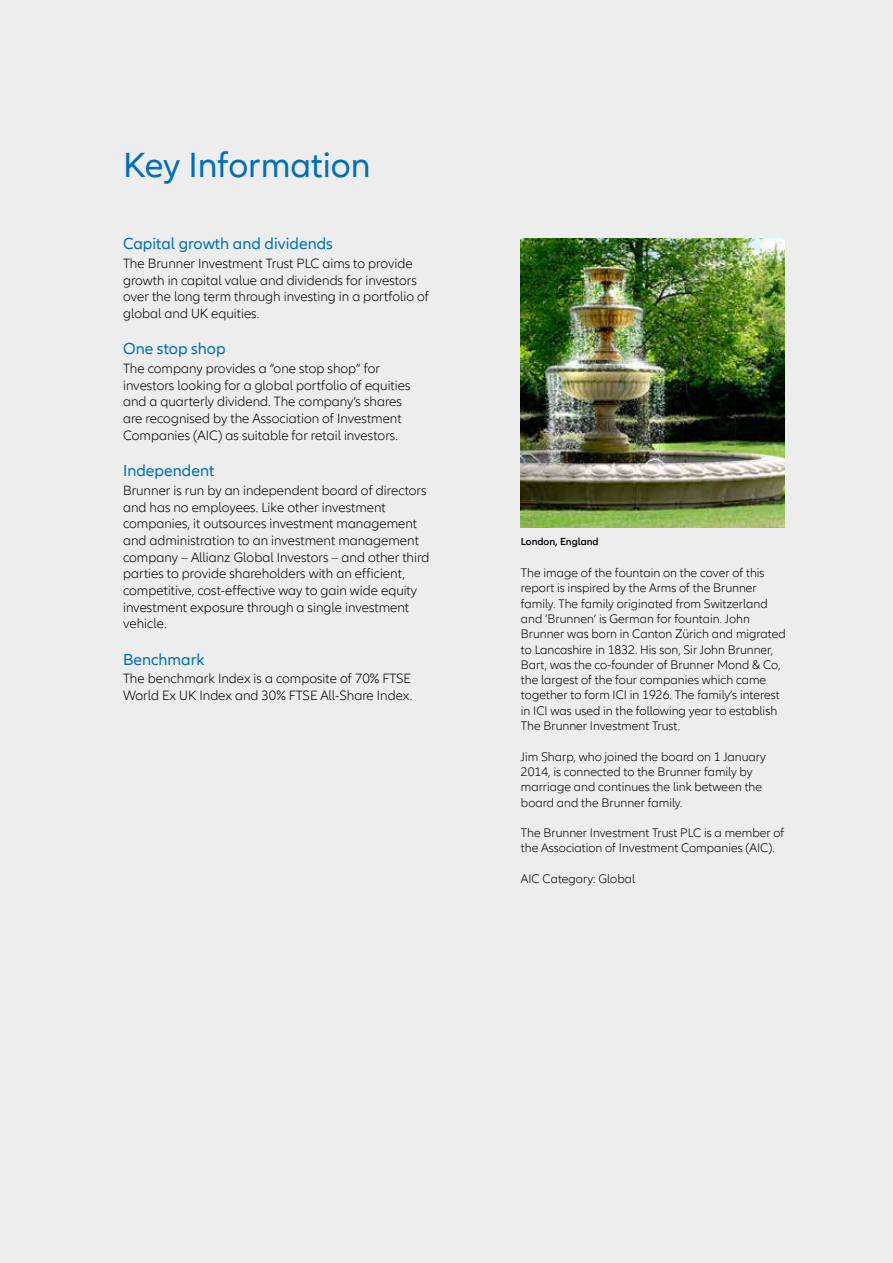
<style>
.page{position:relative;width:893px;height:1263px;background:#ededed}
.page>*{position:absolute;margin:0;border:0;box-sizing:border-box;transform-origin:0 0}
.t1{font:36px "Allianz Neo";color:#006fb7}
.t2{font:16.5px "Allianz Neo";color:#006fb7}
.t3{font:300 13.8px/16.6px "Allianz Neo";color:#000}
.t4{font:300 12.75px/15.3px "Allianz Neo";color:#000}
.t5{font:600 10.5px "Allianz Neo";color:#000}
</style>
<div class="page">
<img style="left:521px;top:238px;width:263px;height:289px">
<h1 class="t1" style="left:123px;top:145px;width:249px">Key Information</h1>
<p class="t2" style="left:123px;top:234px;width:211px">Capital growth and dividends</p>
<p class="t3" style="left:123px;top:255px;width:308px">The Brunner Investment Trust PLC aims to provide growth in capital value and dividends for investors over the long term through investing in a portfolio of global and UK equities.</p>
<p class="t2" style="left:123px;top:339px;width:104px">One stop shop</p>
<p class="t3" style="left:123px;top:361px;width:289px">The company provides a “one stop shop” for investors looking for a global portfolio of equities and a quarterly dividend. The company’s shares are recognised by the Association of Investment Companies (AIC) as suitable for retail investors.</p>
<p class="t2" style="left:123px;top:461px;width:93px">Independent</p>
<p class="t3" style="left:123px;top:482px;width:308px">Brunner is run by an independent board of directors and has no employees. Like other investment companies, it outsources investment management and administration to an investment management company – Allianz Global Investors – and other third parties to provide shareholders with an efficient, competitive, cost-effective way to gain wide equity investment exposure through a single investment vehicle.</p>
<p class="t2" style="left:123px;top:650px;width:83px">Benchmark</p>
<p class="t3" style="left:123px;top:671px;width:291px">The benchmark Index is a composite of 70% FTSE<br>World Ex UK Index and 30% FTSE All-Share Index.</p>
<p class="t5" style="left:521px;top:535px;width:79px">London, England</p>
<p class="t4" style="left:521px;top:565px;width:266px">The image of the fountain on the cover of this report is inspired by the Arms of the Brunner family. The family originated from Switzerland and ’Brunnen’ is German for fountain. John Brunner was born in Canton Zürich and migrated to Lancashire in 1832. His son, Sir John Brunner, Bart, was the co-founder of Brunner Mond &amp; Co, the largest of the four companies which came together to form ICI in 1926. The family’s interest in ICI was used in the following year to establish The Brunner Investment Trust.</p>
<p class="t4" style="left:521px;top:749px;width:247px">Jim Sharp, who joined the board on 1 January 2014, is connected to the Brunner family by marriage and continues the link between the board and the Brunner family.</p>
<p class="t4" style="left:521px;top:826px;width:265px">The Brunner Investment Trust PLC is a member of the Association of Investment Companies (AIC).</p>
<p class="t4" style="left:521px;top:871px;width:116px">AIC Category: Global</p>
</div>
